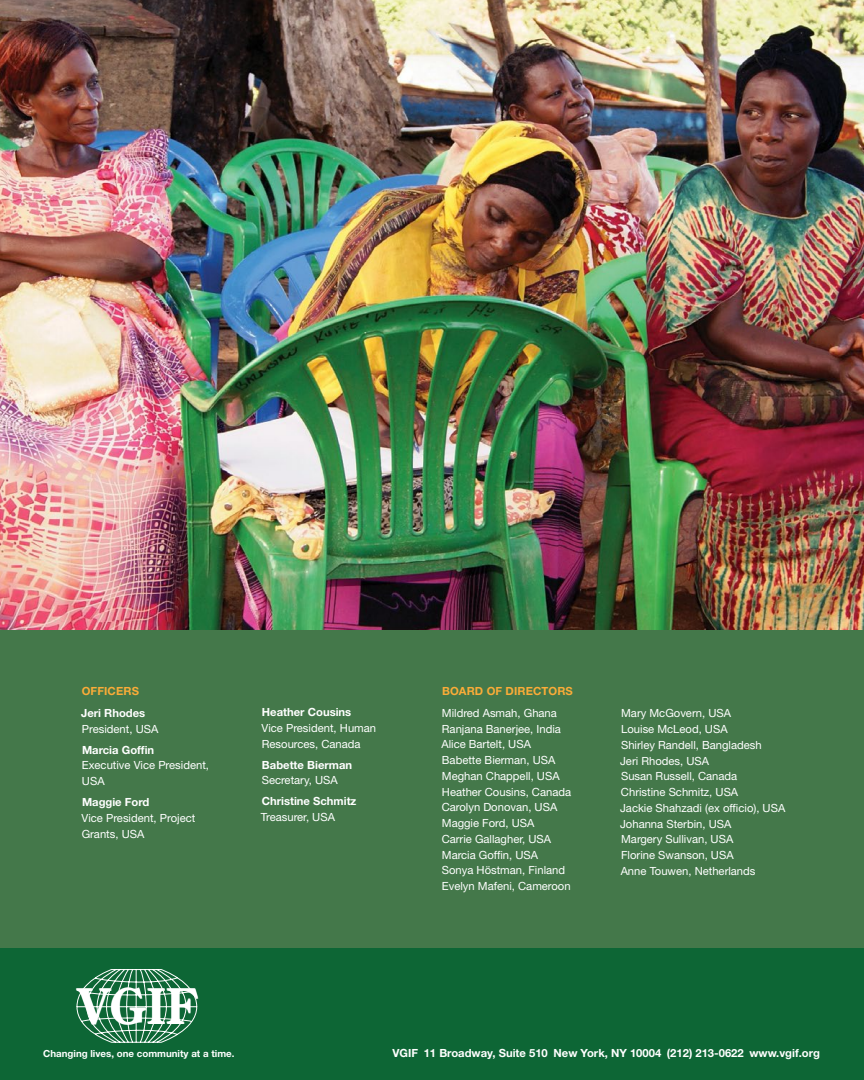
<style>
.page{position:relative;width:864px;height:1080px;background:#fff}
.page>*{position:absolute;margin:0;border:0;box-sizing:border-box;transform-origin:0 0}
.t1{font:700 47.55px "Century Old Style Std";color:#fff}
.t2{font:11.25px/15.8px "Helvetica Neue LT Std";color:#fff}
.t3{font:700 11.25px "Helvetica Neue LT Std";color:#fff}
.t4{font:700 11.25px "Helvetica Neue LT Std";letter-spacing:.01em;color:#fbac38}
.t5{font:700 9.75px "Helvetica Neue LT Std";color:#fff}
</style>
<div class="page">
<img style="left:0;top:0;width:864px;height:630px">
<div style="left:0;top:948px;width:864px;height:132px;background:#0d6635"></div>
<div style="left:0;top:630px;width:864px;height:318px;background:#44784a"></div>
<svg style="left:76px;top:969px;width:121px;height:74px"></svg>
<p class="t4" style="left:82px;top:684px;width:59px">OFFICERS</p>
<p class="t3" style="left:81px;top:706px;width:66px">Jeri Rhodes</p>
<p class="t2" style="left:82px;top:721px;width:78px">President, USA</p>
<p class="t3" style="left:82px;top:743px;width:74px">Marcia Goffin</p>
<p class="t2" style="left:82px;top:757px;width:129px">Executive Vice President,<br>USA</p>
<p class="t3" style="left:82px;top:795px;width:69px">Maggie Ford</p>
<p class="t2" style="left:82px;top:810px;width:115px">Vice President, Project<br>Grants, USA</p>
<p class="t3" style="left:262px;top:705px;width:91px">Heather Cousins</p>
<p class="t2" style="left:262px;top:720px;width:116px">Vice President, Human<br>Resources, Canada</p>
<p class="t3" style="left:262px;top:758px;width:92px">Babette Bierman</p>
<p class="t2" style="left:262px;top:772px;width:78px">Secretary, USA</p>
<p class="t3" style="left:262px;top:795px;width:96px">Christine Schmitz</p>
<p class="t2" style="left:261px;top:809px;width:76px">Treasurer, USA</p>
<p class="t4" style="left:442px;top:684px;width:132px">BOARD OF DIRECTORS</p>
<p class="t2" style="left:441px;top:705px;width:131px">Mildred Asmah, Ghana<br>Ranjana Banerjee, India<br>Alice Bartelt, USA<br>Babette Bierman, USA<br>Meghan Chappell, USA<br>Heather Cousins, Canada<br>Carolyn Donovan, USA<br>Maggie Ford, USA<br>Carrie Gallagher, USA<br>Marcia Goffin, USA<br>Sonya Höstman, Finland<br>Evelyn Mafeni, Cameroon</p>
<p class="t2" style="left:620px;top:705px;width:167px">Mary McGovern, USA<br>Louise McLeod, USA<br>Shirley Randell, Bangladesh<br>Jeri Rhodes, USA<br>Susan Russell, Canada<br>Christine Schmitz, USA<br>Jackie Shahzadi (ex officio), USA<br>Johanna Sterbin, USA<br>Margery Sullivan, USA<br>Florine Swanson, USA<br>Anne Touwen, Netherlands</p>
<h1 class="t1" style="left:79px;top:975px;width:119px">VGIF</h1>
<p class="t5" style="left:43px;top:1047px;width:193px">Changing lives, one community at a time.</p>
<p class="t3" style="left:392px;top:1046px;width:429px">VGIF 11 Broadway, Suite 510 New York, NY 10004 (212) 213-0622 www.vgif.org</p>
</div>
